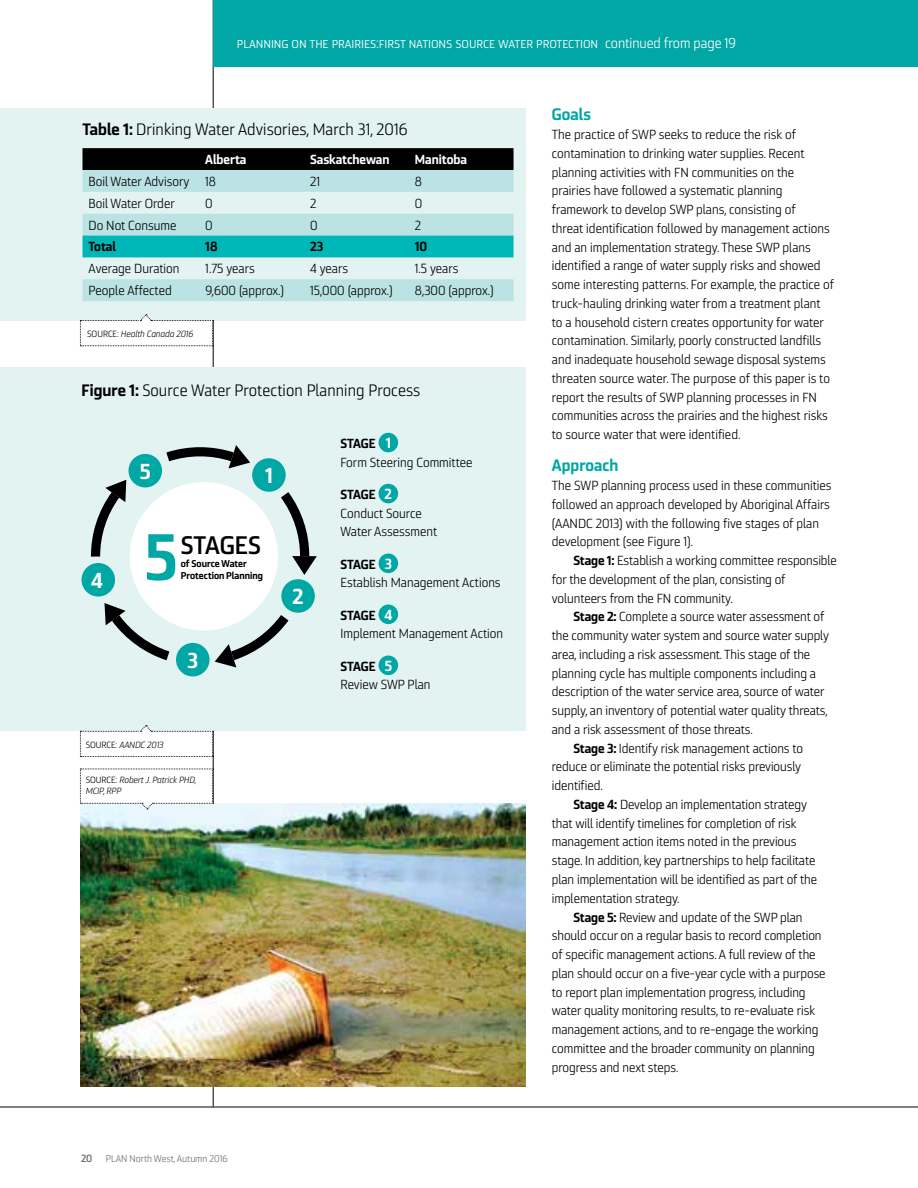
<style>
.page{position:relative;width:918px;height:1188px;background:#fff}
.page>*{position:absolute;margin:0;border:0;box-sizing:border-box;transform-origin:0 0}
.t1{font:65.1px "Ranelte Nor Bol";color:#00a7a5}
.t2{font:25.35px "Ranelte Nor Dem";letter-spacing:-.005em;color:#000}
.t3{font:21.6px "Ranelte Nor Bol";color:#fff}
.t4{font:16.5px "Ranelte Nor Boo";letter-spacing:.005em;color:#000}
.t5{font:16.5px "Ranelte Nor Bol";letter-spacing:.005em;color:#00a7a5}
.t6{font:14.25px "Ranelte Nor Boo";letter-spacing:-.005em;color:#fff}
.t7{font:13.2px/18.8px "Ranelte Nor Boo";letter-spacing:-.005em;color:#000}
.t8{font:13.2px "Ranelte Nor Bol";letter-spacing:-.01em;color:#000}
.t9{font:13.2px "Ranelte Nor Bol";color:#fff}
.t10{font:10.5px "Ranelte Nor Dem";color:#6d6e71}
.t11{font:9.9px/11.2px "Ranelte Nor Bol";letter-spacing:.005em;color:#000}
.t12{font:9.75px "Ranelte Nor Boo";color:#6d6e71}
.t13{font:9px/11.2px "Ranelte Nor Boo It";color:#000}
.s1{font-family:"Ranelte Nor Bol"}
.s2{font-family:"Ranelte Nor Boo"}
.s3{font-size:14.55px;color:#fff}
</style>
<div class="page">
<hr style="left:213px;top:0;width:1px;height:1107px;background:#000">
<img style="left:80px;top:804px;width:445px;height:283px">
<hr style="left:0;top:1107px;width:918px;height:1px;background:#000">
<div style="left:213px;top:0;width:705px;height:66px;background:#00a7a5"></div>
<div style="left:0;top:108px;width:525px;height:212px;background:#e2f3f2"></div>
<div style="left:82px;top:148px;width:432px;height:22px;background:#000"></div>
<svg style="left:82px;top:170px;width:432px;height:131px;fill:#bce3e3"></svg>
<div style="left:82px;top:236px;width:432px;height:21px;background:#00b7b8"></div>
<svg style="left:80px;top:314px;width:134px;height:32px"></svg>
<div style="left:0;top:367px;width:525px;height:364px;background:#e2f3f2"></div>
<svg style="left:80px;top:725px;width:134px;height:32px"></svg>
<svg style="left:91px;top:447px;width:218px;height:213px"></svg>
<svg style="left:229px;top:445px;width:21px;height:23px"></svg>
<svg style="left:292px;top:556px;width:25px;height:19px"></svg>
<svg style="left:215px;top:644px;width:21px;height:24px"></svg>
<svg style="left:104px;top:603px;width:22px;height:22px"></svg>
<svg style="left:105px;top:480px;width:21px;height:22px"></svg>
<div style="left:252px;top:458px;width:34px;height:34px;background:#00a7a5;border-radius:50%"></div>
<div style="left:281px;top:579px;width:34px;height:34px;background:#00a7a5;border-radius:50%"></div>
<div style="left:176px;top:643px;width:34px;height:33px;background:#00a7a5;border-radius:50%"></div>
<div style="left:82px;top:563px;width:33px;height:34px;background:#00a7a5;border-radius:50%"></div>
<div style="left:128px;top:454px;width:34px;height:33px;background:#00a7a5;border-radius:50%"></div>
<div style="left:379px;top:433px;width:19px;height:19px;background:#00a7a5;border-radius:50%"></div>
<div style="left:379px;top:484px;width:19px;height:19px;background:#00a7a5;border-radius:50%"></div>
<div style="left:379px;top:554px;width:19px;height:19px;background:#00a7a5;border-radius:50%"></div>
<div style="left:379px;top:605px;width:19px;height:19px;background:#00a7a5;border-radius:50%"></div>
<div style="left:379px;top:656px;width:19px;height:19px;background:#00a7a5;border-radius:50%"></div>
<svg style="left:80px;top:769px;width:134px;height:41px"></svg>
<p class="t6" style="left:237px;top:34px;width:501px">planning on the prairies:first nations source water protection continued from page 19</p>
<p class="t4" style="left:82px;top:120px;width:327px"><span class="s1">Table 1:</span> Drinking Water Advisories, March 31, 2016</p>
<p class="t9" style="left:205px;top:151px;width:43px">Alberta</p>
<p class="t9" style="left:310px;top:151px;width:81px">Saskatchewan</p>
<p class="t9" style="left:415px;top:151px;width:54px">Manitoba</p>
<p class="t7" style="left:89px;top:172px;width:129px">Boil Water Advisory 18</p>
<p class="t7" style="left:310px;top:172px;width:12px">21</p>
<p class="t7" style="left:415px;top:172px;width:9px">8</p>
<p class="t7" style="left:89px;top:194px;width:88px">Boil Water Order</p>
<p class="t7" style="left:205px;top:194px;width:9px">0</p>
<p class="t7" style="left:310px;top:194px;width:8px">2</p>
<p class="t7" style="left:415px;top:194px;width:9px">0</p>
<p class="t7" style="left:89px;top:216px;width:89px">Do Not Consume</p>
<p class="t7" style="left:205px;top:216px;width:9px">0</p>
<p class="t7" style="left:310px;top:216px;width:9px">0</p>
<p class="t7" style="left:415px;top:216px;width:8px">2</p>
<p class="t8" style="left:89px;top:239px;width:29px">Total</p>
<p class="t8" style="left:205px;top:239px;width:14px">18</p>
<p class="t8" style="left:310px;top:239px;width:15px">23</p>
<p class="t8" style="left:415px;top:239px;width:14px">10</p>
<p class="t7" style="left:89px;top:259px;width:92px">Average Duration</p>
<p class="t7" style="left:205px;top:259px;width:51px">1.75 years</p>
<p class="t7" style="left:310px;top:259px;width:39px">4 years</p>
<p class="t7" style="left:415px;top:259px;width:45px">1.5 years</p>
<p class="t7" style="left:89px;top:281px;width:85px">People Affected</p>
<p class="t7" style="left:205px;top:281px;width:80px">9,600 (approx.)</p>
<p class="t7" style="left:310px;top:281px;width:84px">15,000 (approx.)</p>
<p class="t7" style="left:415px;top:281px;width:80px">8,300 (approx.)</p>
<p class="t13" style="left:87px;top:328px;width:107px"><span class="s2">SOURCE:</span> Health Canada 2016</p>
<p class="t4" style="left:82px;top:381px;width:340px"><span class="s1">Figure 1:</span> Source Water Protection Planning Process</p>
<h3 class="t3" style="left:91px;top:567px;width:13px">4</h3>
<h3 class="t3" style="left:140px;top:458px;width:12px">5</h3>
<h3 class="t3" style="left:265px;top:462px;width:9px">1</h3>
<h1 class="t1" style="left:145px;top:517px;width:34px">5</h1>
<h2 class="t2" style="left:181px;top:529px;width:81px">STAGES</h2>
<p class="t11" style="left:181px;top:558px;width:84px">of Source Water<br>Protection Planning</p>
<h3 class="t3" style="left:187px;top:647px;width:12px">3</h3>
<h3 class="t3" style="left:293px;top:583px;width:13px">2</h3>
<p class="t13" style="left:86px;top:739px;width:79px"><span class="s2">SOURCE:</span> AANDC 2013</p>
<p class="t13" style="left:86px;top:774px;width:112px"><span class="s2">SOURCE:</span> Robert J. Patrick PHD,<br>MCIP, RPP</p>
<p class="t8" style="left:341px;top:435px;width:52px">STAGE <span class="s3">1</span></p>
<p class="t7" style="left:341px;top:453px;width:134px">Form Steering Committee</p>
<p class="t8" style="left:341px;top:486px;width:53px">STAGE <span class="s3">2</span></p>
<p class="t7" style="left:341px;top:504px;width:98px">Conduct Source<br>Water Assessment</p>
<p class="t8" style="left:341px;top:556px;width:53px">STAGE <span class="s3">3</span></p>
<p class="t7" style="left:341px;top:574px;width:162px">Establish Management Actions</p>
<p class="t8" style="left:341px;top:607px;width:53px">STAGE <span class="s3">4</span></p>
<p class="t7" style="left:341px;top:625px;width:164px">Implement Management Action</p>
<p class="t8" style="left:341px;top:658px;width:53px">STAGE <span class="s3">5</span></p>
<p class="t7" style="left:341px;top:676px;width:92px">Review SWP Plan</p>
<p class="t10" style="left:81px;top:1152px;width:13px">20</p>
<p class="t12" style="left:106px;top:1153px;width:123px">PLAN North West, Autumn 2016</p>
<p class="t5" style="left:552px;top:104px;width:41px">Goals</p>
<p class="t7" style="left:552px;top:125px;width:284px">The practice of SWP seeks to reduce the risk of contamination to drinking water supplies. Recent planning activities with FN communities on the prairies have followed a systematic planning framework to develop SWP plans, consisting of<br>threat identification followed by management actions and an implementation strategy. These SWP plans identified a range of water supply risks and showed some interesting patterns. For example, the practice of truck-hauling drinking water from a treatment plant to a household cistern creates opportunity for water contamination. Similarly, poorly constructed landfills and inadequate household sewage disposal systems threaten source water. The purpose of this paper is to report the results of SWP planning processes in FN communities across the prairies and the highest risks to source water that were identified.</p>
<p class="t5" style="left:552px;top:455px;width:68px">Approach</p>
<p class="t7" style="left:552px;top:476px;width:281px">The SWP planning process used in these communities followed an approach developed by Aboriginal Affairs (AANDC 2013) with the following five stages of plan development (see Figure 1).</p>
<p class="t7" style="left:552px;top:551px;width:287px;text-indent:22px"><span class="s1">Stage 1:</span> Establish a working committee responsible for the development of the plan, consisting of volunteers from the FN community.</p>
<p class="t7" style="left:573px;top:608px;width:252px"><span class="s1">Stage 2:</span> Complete a source water assessment of</p>
<p class="t7" style="left:552px;top:626px;width:279px">the community water system and source water supply</p>
<p class="t7" style="left:552px;top:645px;width:260px">area, including a risk assessment. This stage of the</p>
<p class="t7" style="left:552px;top:664px;width:266px">planning cycle has multiple components including a</p>
<p class="t7" style="left:552px;top:683px;width:274px">description of the water service area, source of water</p>
<p class="t7" style="left:552px;top:701px;width:278px">supply, an inventory of potential water quality threats,</p>
<p class="t7" style="left:552px;top:720px;width:203px">and a risk assessment of those threats.</p>
<p class="t7" style="left:573px;top:739px;width:231px"><span class="s1">Stage 3:</span> Identify risk management actions to</p>
<p class="t7" style="left:552px;top:758px;width:251px">reduce or eliminate the potential risks previously</p>
<p class="t7" style="left:552px;top:776px;width:52px">identified.</p>
<p class="t7" style="left:573px;top:795px;width:235px"><span class="s1">Stage 4:</span> Develop an implementation strategy</p>
<p class="t7" style="left:552px;top:814px;width:246px">that will identify timelines for completion of risk</p>
<p class="t7" style="left:552px;top:833px;width:246px">management action items noted in the previous</p>
<p class="t7" style="left:552px;top:851px;width:265px">stage. In addition, key partnerships to help facilitate</p>
<p class="t7" style="left:552px;top:870px;width:267px">plan implementation will be identified as part of the</p>
<p class="t7" style="left:552px;top:889px;width:129px">implementation strategy.</p>
<p class="t7" style="left:573px;top:908px;width:231px"><span class="s1">Stage 5:</span> Review and update of the SWP plan</p>
<p class="t7" style="left:552px;top:926px;width:271px">should occur on a regular basis to record completion</p>
<p class="t7" style="left:552px;top:945px;width:265px">of specific management actions. A full review of the</p>
<p class="t7" style="left:552px;top:964px;width:275px">plan should occur on a five-year cycle with a purpose</p>
<p class="t7" style="left:552px;top:983px;width:255px">to report plan implementation progress, including</p>
<p class="t7" style="left:552px;top:1001px;width:265px">water quality monitoring results, to re-evaluate risk</p>
<p class="t7" style="left:552px;top:1020px;width:268px">management actions, and to re-engage the working</p>
<p class="t7" style="left:552px;top:1039px;width:264px">committee and the broader community on planning</p>
<p class="t7" style="left:552px;top:1058px;width:128px">progress and next steps.</p>
</div>
